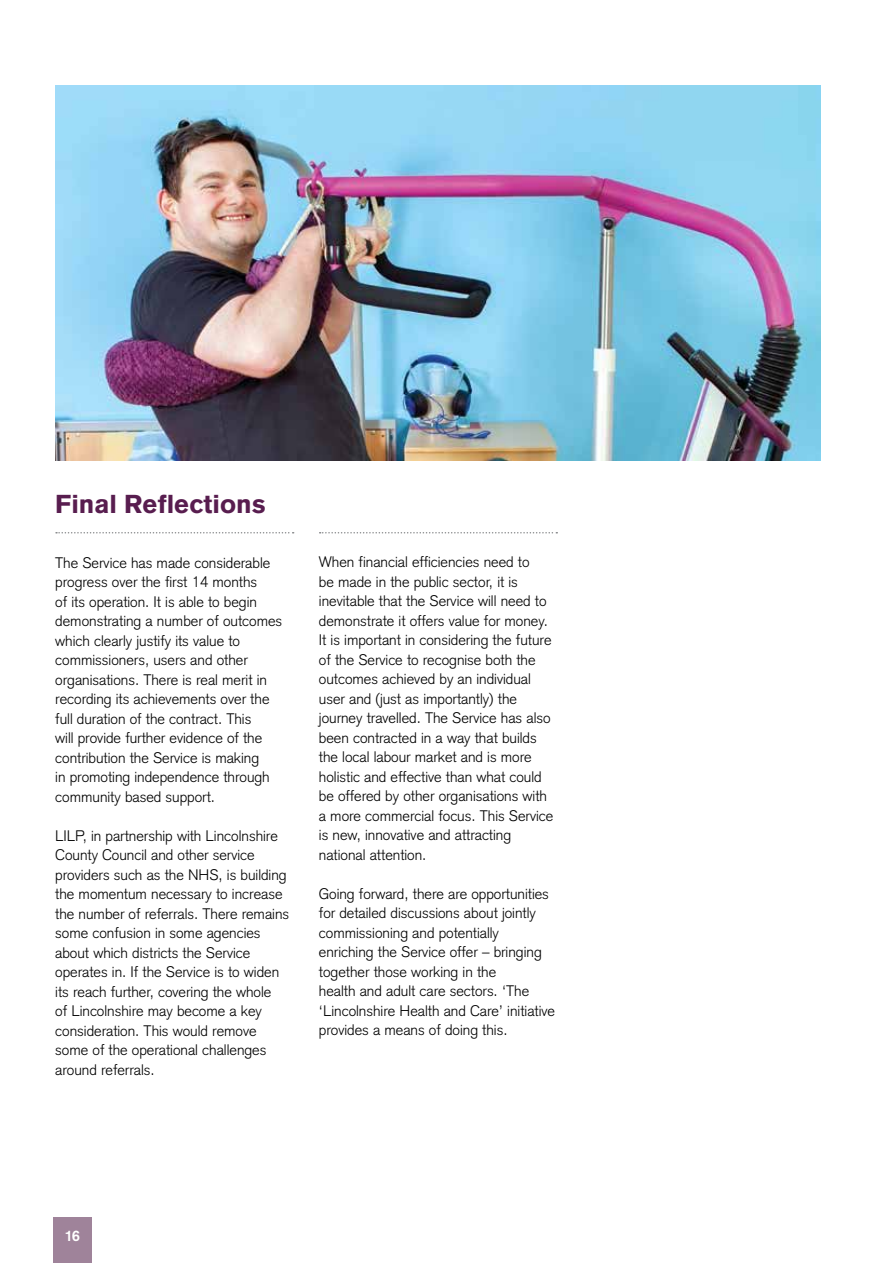
<style>
.page{position:relative;width:893px;height:1263px;background:#fff}
.page>*{position:absolute;margin:0;border:0;box-sizing:border-box;transform-origin:0 0}
.t1{font:900 25.5px "Akzidenz Grotesk";color:#581d4f}
.t2{font:300 15px/19.5px "Akzidenz Grotesk";color:#000}
.t3{font:700 15px "Akzidenz Grotesk";color:#fff}
</style>
<div class="page">
<img style="left:55px;top:85px;width:766px;height:375px">
<svg style="left:56px;top:532px;width:238px;height:1px"></svg>
<svg style="left:320px;top:532px;width:237px;height:1px"></svg>
<div style="left:53px;top:1217px;width:38px;height:46px;background:#9f839a"></div>
<h1 class="t1" style="left:55px;top:488px;width:212px">Final Reflections</h1>
<p class="t2" style="left:55px;top:553px;width:228px">The Service has made considerable progress over the first 14 months<br>of its operation. It is able to begin demonstrating a number of outcomes which clearly justify its value to commissioners, users and other organisations. There is real merit in recording its achievements over the full duration of the contract. This<br>will provide further evidence of the contribution the Service is making<br>in promoting independence through community based support.</p>
<p class="t2" style="left:55px;top:826px;width:235px">LILP, in partnership with Lincolnshire County Council and other service providers such as the NHS, is building the momentum necessary to increase the number of referrals. There remains some confusion in some agencies about which districts the Service operates in. If the Service is to widen its reach further, covering the whole<br>of Lincolnshire may become a key consideration. This would remove some of the operational challenges around referrals.</p>
<p class="t2" style="left:319px;top:552px;width:236px">When financial efficiencies need to<br>be made in the public sector, it is inevitable that the Service will need to demonstrate it offers value for money.<br>It is important in considering the future of the Service to recognise both the outcomes achieved by an individual user and (just as importantly) the journey travelled. The Service has also been contracted in a way that builds the local labour market and is more holistic and effective than what could be offered by other organisations with a more commercial focus. This Service is new, innovative and attracting national attention.</p>
<p class="t2" style="left:319px;top:884px;width:238px">Going forward, there are opportunities for detailed discussions about jointly commissioning and potentially enriching the Service offer – bringing together those working in the<br>health and adult care sectors. ‘The ‘Lincolnshire Health and Care’ initiative provides a means of doing this.</p>
<p class="t3" style="left:65px;top:1227px;width:17px">16</p>
</div>
